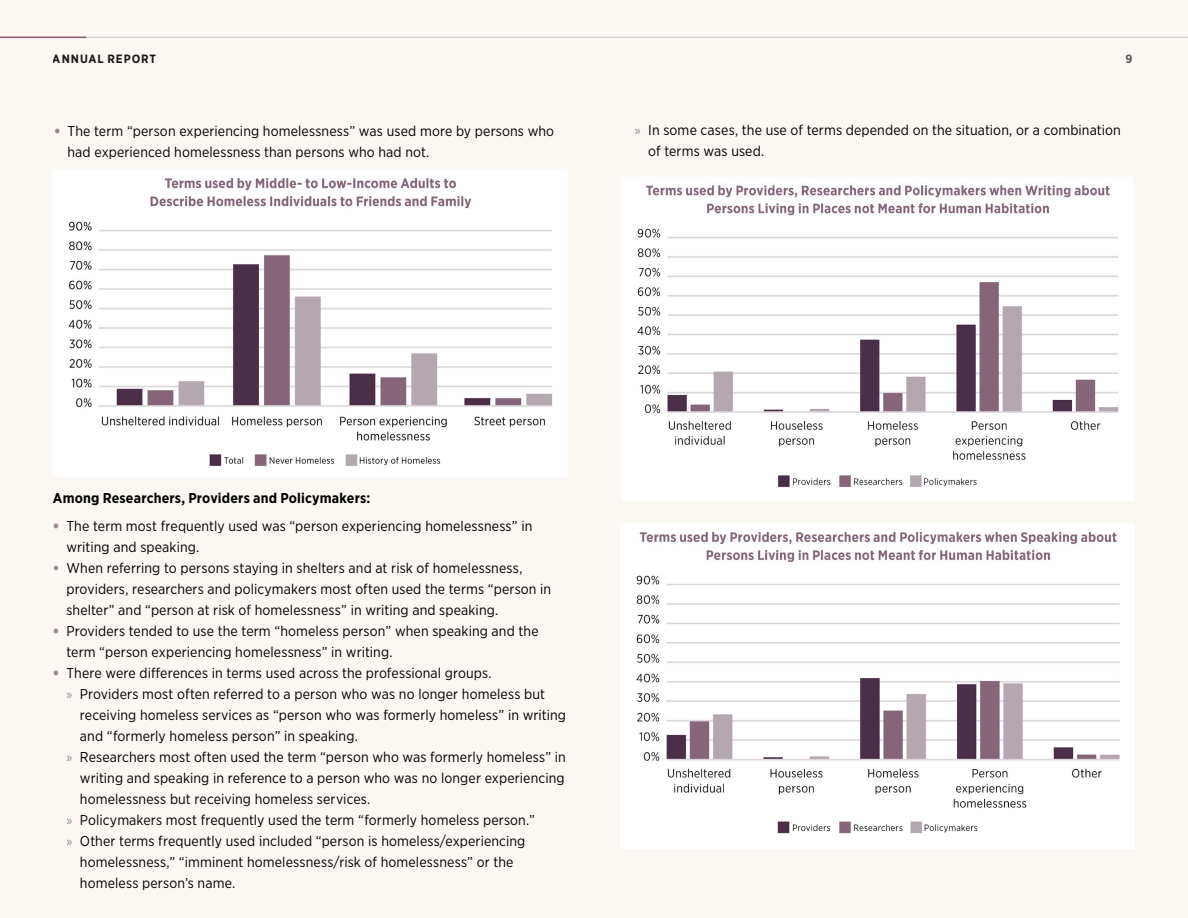
<style>
.page{position:relative;width:1188px;height:918px;background:#fbf8f3}
.page>*{position:absolute;margin:0;border:0;box-sizing:border-box;transform-origin:0 0}
.t1{font:14.25px/21px "Gotham Narrow";letter-spacing:.01em;color:#000}
.Subhead{font:700 14.25px "Gotham Narrow";letter-spacing:.015em;color:#000}
.t2{font:700 12px "Gotham Narrow";letter-spacing:.075em;color:#000}
.t3{font:700 12px "Gotham Narrow";color:#58595b}
.s1{font-weight:900;color:#9e8594}
.s2{font-family:"Myriad Pro";color:#9e8594}
</style>
<div class="page">
<hr style="left:0;top:37px;width:1188px;height:1px;background:#4c2f48">
<hr style="left:0;top:37px;width:86px;height:1px;background:#876479">
<img style="left:53px;top:170px;width:514px;height:307px">
<img style="left:621px;top:177px;width:512px;height:323px">
<img style="left:621px;top:524px;width:513px;height:324px">
<p class="t2" style="left:53px;top:51px;width:105px">ANNUAL REPORT</p>
<p class="t3" style="left:1126px;top:51px;width:8px">9</p>
<p class="t1" style="left:68px;top:120px;width:488px;text-indent:-14px"><span class="s1">•</span> The term “person experiencing homelessness” was used more by persons who had experienced homelessness than persons who had not.</p>
<p class="t1" style="left:648px;top:120px;width:474px;text-indent:-14px"><span class="s2">»</span> In some cases, the use of terms depended on the situation, or a combination of terms was used.</p>
<p class="Subhead" style="left:53px;top:489px;width:319px">Among Researchers, Providers and Policymakers:</p>
<p class="t1" style="left:66px;top:515px;width:467px;text-indent:-14px"><span class="s1">•</span> The term most frequently used was “person experiencing homelessness” in writing and speaking.</p>
<p class="t1" style="left:66px;top:557px;width:486px;text-indent:-14px"><span class="s1">•</span> When referring to persons staying in shelters and at risk of homelessness, providers, researchers and policymakers most often used the terms “person in shelter” and “person at risk of homelessness” in writing and speaking.</p>
<p class="t1" style="left:66px;top:620px;width:474px;text-indent:-14px"><span class="s1">•</span> Providers tended to use the term “homeless person” when speaking and the term “person experiencing homelessness” in writing.</p>
<p class="t1" style="left:53px;top:662px;width:440px"><span class="s1">•</span> There were differences in terms used across the professional groups.</p>
<p class="t1" style="left:80px;top:683px;width:488px;text-indent:-14px"><span class="s2">»</span> Providers most often referred to a person who was no longer homeless but receiving homeless services as “person who was formerly homeless” in writing and “formerly homeless person” in speaking.</p>
<p class="t1" style="left:80px;top:746px;width:487px;text-align:justify;text-indent:-14px"><span class="s2">»</span> Researchers most often used the term “person who was formerly homeless” in writing and speaking in reference to a person who was no longer experiencing homelessness but receiving homeless services.</p>
<p class="t1" style="left:66px;top:809px;width:470px"><span class="s2">»</span> Policymakers most frequently used the term “formerly homeless person.”</p>
<p class="t1" style="left:80px;top:830px;width:447px;text-indent:-14px"><span class="s2">»</span> Other terms frequently used included “person is homeless/experiencing homelessness,” “imminent homelessness/risk of homelessness” or the homeless person’s name.</p>
</div>
